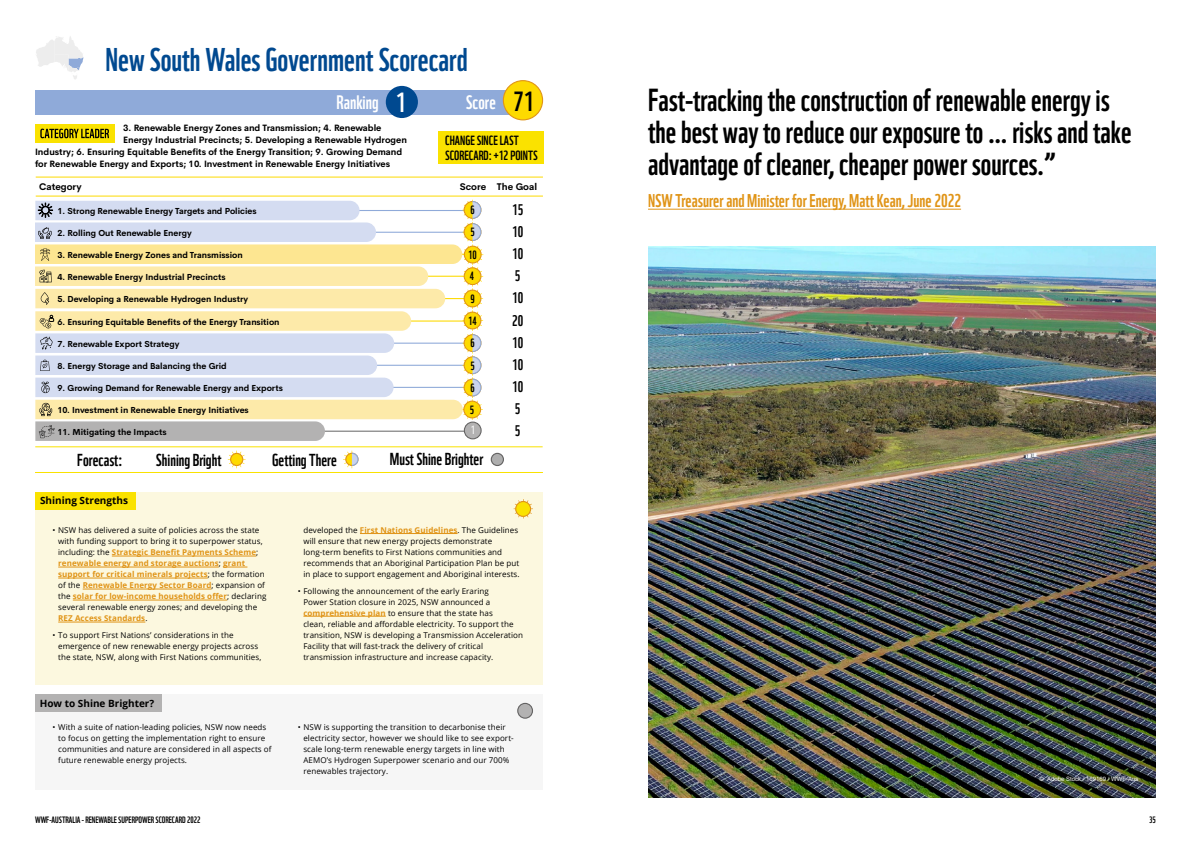
<style>
.page{position:relative;width:1191px;height:842px;background:#fff}
.page>*{position:absolute;margin:0;border:0;box-sizing:border-box;transform-origin:0 0}
.t1{font:32px "WWF";color:#004990}
.t2{font:31px/32px "WWF";color:#000}
.t3{font:27px "WWF";color:#000}
.t4{font:19px "WWF";color:#fff}
.t5{font:18px "WWF";color:#e09417}
.t6{font:16.9px "WWF";color:#000}
.t7{font:15px/21.7px "WWF";color:#000}
.t8{font:13.1px "WWF";color:#800000}
.t9{font:13px/15.6px "WWF";color:#000}
.t10{font:11.6px/22.2px "WWF";color:#000}
.t11{font:11.6px "WWF";color:#fff}
.t12{font:700 10px "Open Sans";color:#000}
.t13{font:700 9.5px "Cerebri Sans";color:#000}
.t14{font:700 9px "Cerebri Sans";color:#000}
.t15{font:9px "WWF";color:#000}
.t16{font:700 8.6px "Cerebri Sans";color:#000}
.t17{font:8px/11px "Open Sans";letter-spacing:.01em;color:#000}
.t18{font:6px "Arial";color:#fff}
.s1{font-size:27px;color:#fff}
.s2{font-size:22.4px}
.s3{font-weight:700;color:#e09417}
</style>
<div class="page">
<img style="left:648px;top:247px;width:508px;height:550px">
<div style="left:35px;top:694px;width:508px;height:95px;background:#f6f6f6"></div>
<svg style="left:36px;top:36px;width:47px;height:43px"></svg>
<hr style="left:36px;top:196px;width:507px;height:1px;background:#fdda00">
<hr style="left:36px;top:177px;width:507px;height:1px;background:#fdda00">
<div style="left:35px;top:90px;width:495px;height:25px;background:#8faad9"></div>
<div style="left:386px;top:86px;width:32px;height:32px;background:#004990;border-radius:50%"></div>
<div style="left:503px;top:81px;width:39px;height:39px;background:#fdda00;border-radius:50%"></div>
<div style="left:503px;top:80px;width:40px;height:40px;border:1px solid #e09417;border-radius:50%"></div>
<div style="left:35px;top:492px;width:508px;height:192px;background:#fcf8df"></div>
<hr style="left:112px;top:556px;width:144px;height:1px;background:#e09417">
<hr style="left:58px;top:567px;width:161px;height:1px;background:#e09417">
<svg style="left:223px;top:567px;width:24px;height:1px"></svg>
<hr style="left:58px;top:578px;width:150px;height:1px;background:#e09417">
<hr style="left:83px;top:589px;width:128px;height:1px;background:#e09417">
<hr style="left:73px;top:600px;width:154px;height:1px;background:#e09417">
<hr style="left:58px;top:622px;width:87px;height:1px;background:#e09417">
<div style="left:35px;top:492px;width:101px;height:17px;background:#fae200"></div>
<div style="left:35px;top:694px;width:127px;height:17px;background:#b3b2b2"></div>
<svg style="left:513px;top:499px;width:20px;height:19px"></svg>
<div style="left:516px;top:501px;width:14px;height:15px;background:#fae200;border-radius:50%"></div>
<div style="left:515px;top:501px;width:16px;height:16px;border:1px solid #e09417;border-radius:50%"></div>
<div style="left:518px;top:703px;width:14px;height:15px;background:#b3b2b2;border-radius:50%"></div>
<div style="left:517px;top:703px;width:16px;height:16px;border:1px solid #646363;border-radius:50%"></div>
<div style="left:35px;top:124px;width:80px;height:19px;background:#fae200"></div>
<svg style="left:40px;top:129px;width:69px;height:9px"></svg>
<div style="left:438px;top:131px;width:105px;height:33px;background:#fae200"></div>
<hr style="left:35px;top:472px;width:508px;height:1px;background:#fae200">
<hr style="left:35px;top:446px;width:507px;height:1px;background:#fae200">
<div style="left:491px;top:453px;width:12px;height:12px;background:#aeaeae;border-radius:50%"></div>
<div style="left:491px;top:453px;width:13px;height:13px;border:1px solid #646363;border-radius:50%"></div>
<svg style="left:228px;top:450px;width:18px;height:18px"></svg>
<div style="left:231px;top:453px;width:12px;height:12px;background:#ffda00;border-radius:50%"></div>
<div style="left:230px;top:453px;width:13px;height:13px;border:1px solid #e09417;border-radius:50%"></div>
<svg style="left:343px;top:450px;width:16px;height:18px"></svg>
<hr style="left:360px;top:533px;width:97px;height:1px;background:#e09417">
<hr style="left:303px;top:616px;width:83px;height:1px;background:#e09417">
<svg style="left:35px;top:200px;width:448px;height:241px"></svg>
<hr style="left:648px;top:209px;width:313px;height:1px;background:#e09417">
<h1 class="t1" style="left:105px;top:35px;width:364px">New South Wales Government Scorecard</h1>
<h3 class="t8" style="left:395px;top:87px;width:14px">#<span class="s1">1</span><span class="s2">1</span></h3>
<h3 class="t3" style="left:514px;top:80px;width:21px">71</h3>
<h3 class="t4" style="left:336px;top:87px;width:44px">Ranking</h3>
<h3 class="t4" style="left:466px;top:87px;width:31px">Score</h3>
<h3 class="t9" style="left:445px;top:131px;width:94px">CHANGE SINCE LAST<br>SCORECARD: +12 POINTS</h3>
<p class="t14" style="left:123px;top:121px;width:260px">3. Renewable Energy Zones and Transmission; 4. Renewable</p>
<p class="t14" style="left:123px;top:133px;width:285px">Energy Industrial Precincts; 5. Developing a Renewable Hydrogen</p>
<p class="t14" style="left:35px;top:145px;width:369px">Industry; 6. Ensuring Equitable Benefits of the Energy Transition; 9. Growing Demand</p>
<p class="t14" style="left:35px;top:157px;width:356px">for Renewable Energy and Exports; 10. Investment in Renewable Energy Initiatives</p>
<p class="t13" style="left:39px;top:179px;width:44px">Category</p>
<p class="t13" style="left:460px;top:179px;width:79px">Score The Goal</p>
<p class="t16" style="left:57px;top:204px;width:201px">1. Strong Renewable Energy Targets and Policies</p>
<p class="t16" style="left:57px;top:226px;width:136px">2. Rolling Out Renewable Energy</p>
<h3 class="t10" style="left:470px;top:198px;width:6px">6</h3>
<h3 class="t10" style="left:470px;top:220px;width:6px">5</h3>
<h3 class="t7" style="left:512px;top:197px;width:13px">15<br>10</h3>
<p class="t16" style="left:57px;top:248px;width:187px">3. Renewable Energy Zones and Transmission</p>
<h3 class="t10" style="left:468px;top:243px;width:10px">10</h3>
<h3 class="t7" style="left:512px;top:241px;width:13px">10</h3>
<p class="t16" style="left:57px;top:270px;width:170px">4. Renewable Energy Industrial Precincts</p>
<h3 class="t10" style="left:470px;top:264px;width:6px">4</h3>
<h3 class="t7" style="left:515px;top:263px;width:7px">5</h3>
<p class="t16" style="left:57px;top:292px;width:192px">5. Developing a Renewable Hydrogen Industry</p>
<p class="t16" style="left:57px;top:315px;width:224px">6. Ensuring Equitable Benefits of the Energy Transition</p>
<h3 class="t10" style="left:468px;top:287px;width:10px">9<br>14</h3>
<h3 class="t7" style="left:512px;top:285px;width:13px">10</h3>
<h3 class="t7" style="left:512px;top:308px;width:13px">20</h3>
<p class="t16" style="left:57px;top:337px;width:123px">7. Renewable Export Strategy</p>
<p class="t16" style="left:57px;top:359px;width:171px">8. Energy Storage and Balancing the Grid</p>
<p class="t16" style="left:57px;top:381px;width:227px">9. Growing Demand for Renewable Energy and Exports</p>
<p class="t16" style="left:57px;top:403px;width:193px">10. Investment in Renewable Energy Initiatives</p>
<p class="t16" style="left:57px;top:425px;width:111px">11. Mitigating the Impacts</p>
<h3 class="t10" style="left:470px;top:331px;width:6px">6<br>5</h3>
<h3 class="t10" style="left:470px;top:375px;width:6px">6</h3>
<h3 class="t10" style="left:470px;top:397px;width:6px">5</h3>
<h3 class="t11" style="left:470px;top:421px;width:6px">1</h3>
<h3 class="t7" style="left:512px;top:330px;width:13px">10</h3>
<h3 class="t7" style="left:512px;top:352px;width:13px">10</h3>
<h3 class="t7" style="left:515px;top:396px;width:7px">5</h3>
<h3 class="t7" style="left:512px;top:374px;width:13px">10</h3>
<h3 class="t7" style="left:515px;top:418px;width:7px">5</h3>
<h3 class="t6" style="left:77px;top:446px;width:47px">Forecast:</h3>
<h3 class="t6" style="left:156px;top:447px;width:67px">Shining Bright</h3>
<h3 class="t6" style="left:272px;top:446px;width:67px">Getting There</h3>
<h3 class="t6" style="left:390px;top:446px;width:95px">Must Shine Brighter</h3>
<p class="t12" style="left:40px;top:494px;width:89px">Shining Strengths</p>
<p class="t17" style="left:58px;top:525px;width:210px;text-indent:-6px">• NSW has delivered a suite of policies across the state with funding support to bring it to superpower status, including: the <span class="s3">Strategic Benefit Payments Scheme</span>; <span class="s3">renewable energy and storage auctions</span>; <span class="s3">grant support for critical minerals projects</span>; the formation of the <span class="s3">Renewable Energy Sector Board</span>; expansion of the <span class="s3">solar for low-income households offer</span>; declaring several renewable energy zones; and developing the <span class="s3">REZ Access Standards</span>.</p>
<p class="t17" style="left:58px;top:629px;width:205px;text-indent:-6px">• To support First Nations’ considerations in the emergence of new renewable energy projects across the state, NSW, along with First Nations communities,</p>
<p class="t12" style="left:40px;top:696px;width:116px">How to Shine Brighter?</p>
<p class="t17" style="left:58px;top:722px;width:215px;text-indent:-6px">• With a suite of nation-leading policies, NSW now needs to focus on getting the implementation right to ensure communities and nature are considered in all aspects of future renewable energy projects.</p>
<p class="t17" style="left:303px;top:524px;width:218px">developed the <span class="s3">First Nations Guidelines</span>. The Guidelines will ensure that new energy projects demonstrate long-term benefits to First Nations communities and recommends that an Aboriginal Participation Plan be put in place to support engagement and Aboriginal interests.</p>
<p class="t17" style="left:303px;top:585px;width:221px;text-indent:-6px">• Following the announcement of the early Eraring<br>Power Station closure in 2025, NSW announced a <span class="s3">comprehensive plan</span> to ensure that the state has<br>clean, reliable and affordable electricity. To support the transition, NSW is developing a Transmission Acceleration Facility that will fast-track the delivery of critical transmission infrastructure and increase capacity.</p>
<p class="t17" style="left:303px;top:722px;width:212px;text-indent:-6px">• NSW is supporting the transition to decarbonise their electricity sector, however we should like to see export&shy;scale long-term renewable energy targets in line with AEMO’s Hydrogen Superpower scenario and our 700% renewables trajectory.</p>
<h2 class="t2" style="left:648px;top:81px;width:485px">Fast-tracking the construction of renewable energy is the best way to reduce our exposure to … risks and take advantage of cleaner, cheaper power sources.”</h2>
<h3 class="t5" style="left:648px;top:187px;width:314px">NSW Treasurer and Minister for Energy, Matt Kean, June 2022</h3>
<p class="t18" style="left:1039px;top:775px;width:100px">© Adobe Stock / 169169 / WWF-Aus</p>
<p class="t15" style="left:35px;top:813px;width:167px">WWF-AUSTRALIA - RENEWABLE SUPERPOWER SCORECARD 2022</p>
<p class="t15" style="left:1149px;top:813px;width:8px">35</p>
</div>
